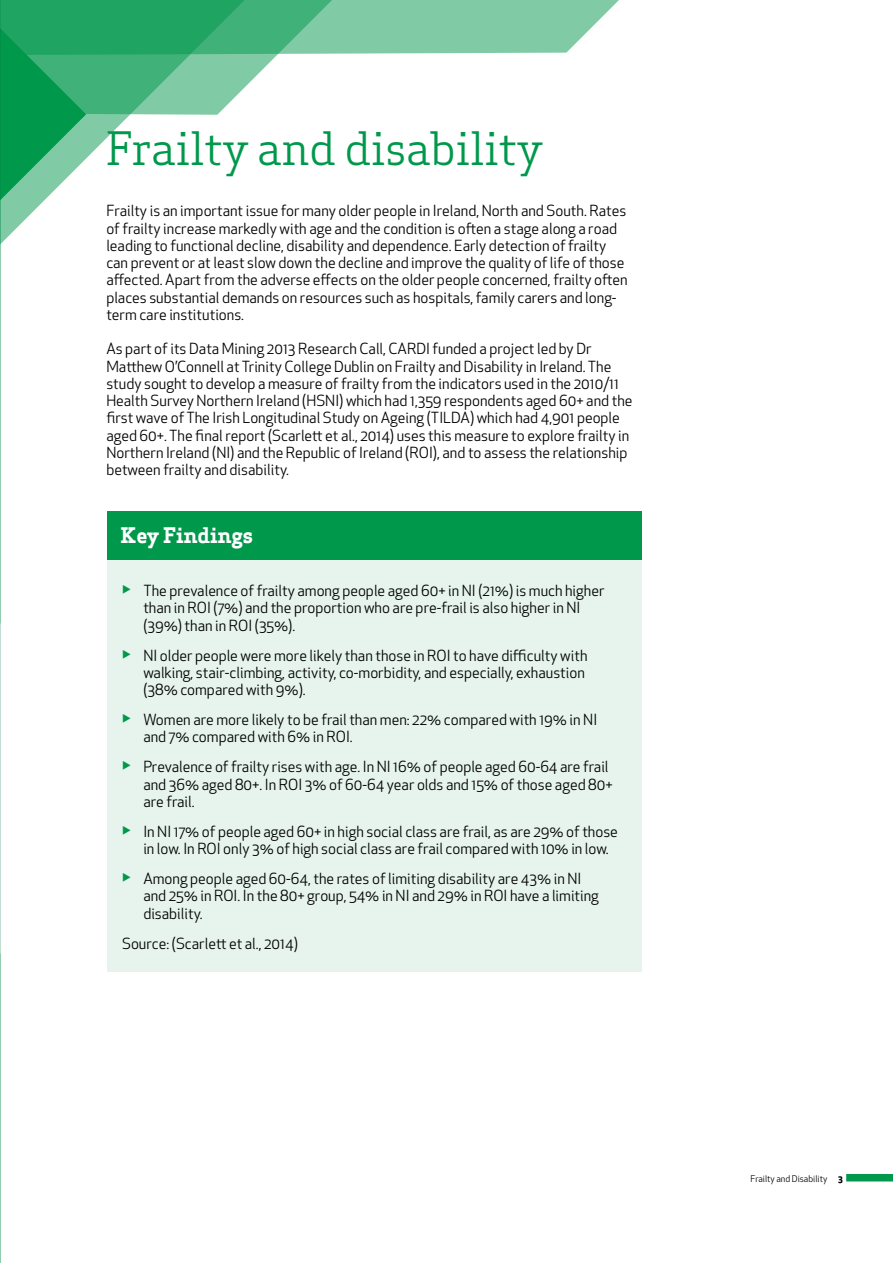
<style>
.page{position:relative;width:893px;height:1263px;background:#fff}
.page>*{position:absolute;margin:0;border:0;box-sizing:border-box;transform-origin:0 0}
.t1{font:45px "Apex Serif";color:#00984b}
.t2{font:700 21px "Apex Serif";color:#fff}
.t3{font:15px/17.2px "Apex New";color:#000}
.t4{font:9px "Apex New";color:#000}
.s1{font-weight:700}
</style>
<div class="page">
<div style="left:846px;top:1174px;width:47px;height:7px;background:#00984b"></div>
<div style="left:107px;top:511px;width:534px;height:460px;background:#e6f4ed"></div>
<svg style="left:429px;top:0;width:190px;height:54px;fill:#80cba5"></svg>
<svg style="left:0;top:0;width:429px;height:286px"></svg>
<div style="left:107px;top:511px;width:534px;height:49px;background:#00984b"></div>
<h1 class="t1" style="left:106px;top:119px;width:438px">Frailty and disability</h1>
<p class="t3" style="left:106px;top:202px;width:523px">Frailty is an important issue for many older people in Ireland, North and South. Rates of frailty increase markedly with age and the condition is often a stage along a road leading to functional decline, disability and dependence. Early detection of frailty can prevent or at least slow down the decline and improve the quality of life of those affected. Apart from the adverse effects on the older people concerned, frailty often places substantial demands on resources such as hospitals, family carers and long&shy;term care institutions.</p>
<p class="t3" style="left:106px;top:340px;width:528px">As part of its Data Mining 2013 Research Call, CARDI funded a project led by Dr Matthew O’Connell at Trinity College Dublin on Frailty and Disability in Ireland. The study sought to develop a measure of frailty from the indicators used in the 2010/11<br>Health Survey Northern Ireland (HSNI) which had 1,359 respondents aged 60+ and the first wave of The Irish Longitudinal Study on Ageing (TILDA) which had 4,901 people aged 60+. The final report (Scarlett et al., 2014) uses this measure to explore frailty in Northern Ireland (NI) and the Republic of Ireland (ROI), and to assess the relationship between frailty and disability.</p>
<h2 class="t2" style="left:121px;top:522px;width:134px">Key Findings</h2>
<p class="t3" style="left:143px;top:582px;width:463px;text-indent:-21px"><sup>◆</sup> The prevalence of frailty among people aged 60+ in NI (21%) is much higher than in ROI (7%) and the proportion who are pre-frail is also higher in NI (39%) than in ROI (35%).</p>
<p class="t3" style="left:143px;top:646px;width:446px;text-indent:-21px"><sup>◆</sup> NI older people were more likely than those in ROI to have difficulty with walking, stair-climbing, activity, co-morbidity, and especially, exhaustion (38% compared with 9%).</p>
<p class="t3" style="left:143px;top:711px;width:455px;text-indent:-21px"><sup>◆</sup> Women are more likely to be frail than men: 22% compared with 19% in NI and 7% compared with 6% in ROI.</p>
<p class="t3" style="left:143px;top:758px;width:471px;text-indent:-21px"><sup>◆</sup> Prevalence of frailty rises with age. In NI 16% of people aged 60-64 are frail and 36% aged 80+. In ROI 3% of 60-64 year olds and 15% of those aged 80+ are frail.</p>
<p class="t3" style="left:143px;top:823px;width:476px;text-indent:-21px"><sup>◆</sup> In NI 17% of people aged 60+ in high social class are frail, as are 29% of those in low. In ROI only 3% of high social class are frail compared with 10% in low.</p>
<p class="t3" style="left:143px;top:870px;width:457px;text-indent:-21px"><sup>◆</sup> Among people aged 60-64, the rates of limiting disability are 43% in NI and 25% in ROI. In the 80+ group, 54% in NI and 29% in ROI have a limiting disability.</p>
<p class="t3" style="left:122px;top:934px;width:177px">Source: (Scarlett et al., 2014)</p>
<p class="t4" style="left:750px;top:1172px;width:94px">Frailty and Disability <span class="s1">3</span></p>
</div>
